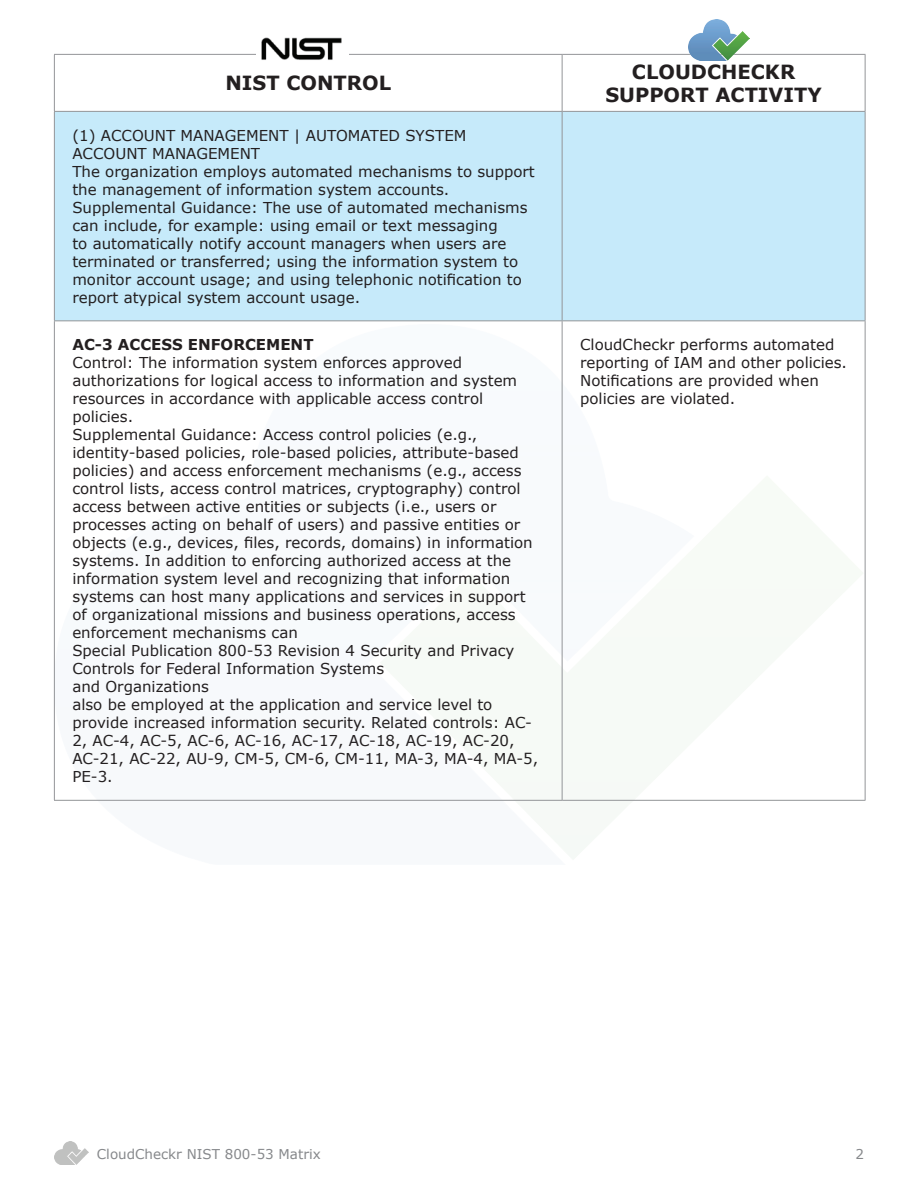
<style>
.page{position:relative;width:918px;height:1188px;background:#fff}
.page>*{position:absolute;margin:0;border:0;box-sizing:border-box;transform-origin:0 0}
.t1{font:700 19.5px/23.4px "Verdana";color:#231f20;text-align:center}
.t2{font:15px/18px "Verdana";color:#231f20}
.t3{font:700 15px "Verdana";color:#231f20}
.t4{font:13.5px "Verdana";color:#86888b}
</style>
<div class="page">
<img style="left:54px;top:1142px;width:35px;height:23px">
<div style="left:55px;top:112px;width:810px;height:208px;background:#c6eafa"></div>
<hr style="left:54px;top:112px;width:1px;height:208px;background:#939598">
<hr style="left:562px;top:112px;width:1px;height:208px;background:#939598">
<hr style="left:865px;top:112px;width:1px;height:208px;background:#939598">
<hr style="left:54px;top:320px;width:508px;height:1px;background:#939598">
<hr style="left:54px;top:321px;width:1px;height:479px;background:#939598">
<hr style="left:562px;top:320px;width:304px;height:1px;background:#939598">
<hr style="left:562px;top:321px;width:1px;height:479px;background:#939598">
<hr style="left:865px;top:321px;width:1px;height:479px;background:#939598">
<hr style="left:54px;top:800px;width:508px;height:1px;background:#939598">
<hr style="left:562px;top:800px;width:304px;height:1px;background:#939598">
<hr style="left:54px;top:54px;width:508px;height:1px;background:#939598">
<hr style="left:54px;top:55px;width:1px;height:56px;background:#939598">
<hr style="left:562px;top:54px;width:304px;height:1px;background:#939598">
<hr style="left:562px;top:55px;width:1px;height:56px;background:#939598">
<hr style="left:865px;top:55px;width:1px;height:56px;background:#939598">
<hr style="left:54px;top:111px;width:508px;height:1px;background:#939598">
<hr style="left:562px;top:111px;width:304px;height:1px;background:#939598">
<img style="left:256px;top:37px;width:92px;height:23px">
<img style="left:688px;top:20px;width:61px;height:40px">
<h1 class="t1" style="left:225px;top:71px;width:167px">NIST CONTROL</h1>
<h1 class="t1" style="left:605px;top:59px;width:218px">CLOUDCHECKR<br>SUPPORT ACTIVITY</h1>
<p class="t2" style="left:72px;top:126px;width:464px">(1) ACCOUNT MANAGEMENT | AUTOMATED SYSTEM ACCOUNT MANAGEMENT<br>The organization employs automated mechanisms to support the management of information system accounts.<br>Supplemental Guidance: The use of automated mechanisms can include, for example: using email or text messaging<br>to automatically notify account managers when users are terminated or transferred; using the information system to monitor account usage; and using telephonic notification to report atypical system account usage.</p>
<p class="t3" style="left:72px;top:334px;width:243px">AC-3 ACCESS ENFORCEMENT</p>
<p class="t2" style="left:72px;top:354px;width:467px">Control: The information system enforces approved authorizations for logical access to information and system resources in accordance with applicable access control policies.<br>Supplemental Guidance: Access control policies (e.g., identity-based policies, role-based policies, attribute-based policies) and access enforcement mechanisms (e.g., access control lists, access control matrices, cryptography) control access between active entities or subjects (i.e., users or processes acting on behalf of users) and passive entities or objects (e.g., devices, files, records, domains) in information systems. In addition to enforcing authorized access at the information system level and recognizing that information systems can host many applications and services in support of organizational missions and business operations, access enforcement mechanisms can<br>Special Publication 800-53 Revision 4 Security and Privacy Controls for Federal Information Systems<br>and Organizations<br>also be employed at the application and service level to provide increased information security. Related controls: AC-2, AC-4, AC-5, AC-6, AC-16, AC-17, AC-18, AC-19, AC-20, AC-21, AC-22, AU-9, CM-5, CM-6, CM-11, MA-3, MA-4, MA-5, PE-3.</p>
<p class="t2" style="left:580px;top:336px;width:268px">CloudCheckr performs automated reporting of IAM and other policies.<br>Notifications are provided when policies are violated.</p>
<p class="t4" style="left:97px;top:1145px;width:225px">CloudCheckr NIST 800-53 Matrix</p>
<p class="t4" style="left:855px;top:1145px;width:10px">2</p>
</div>
